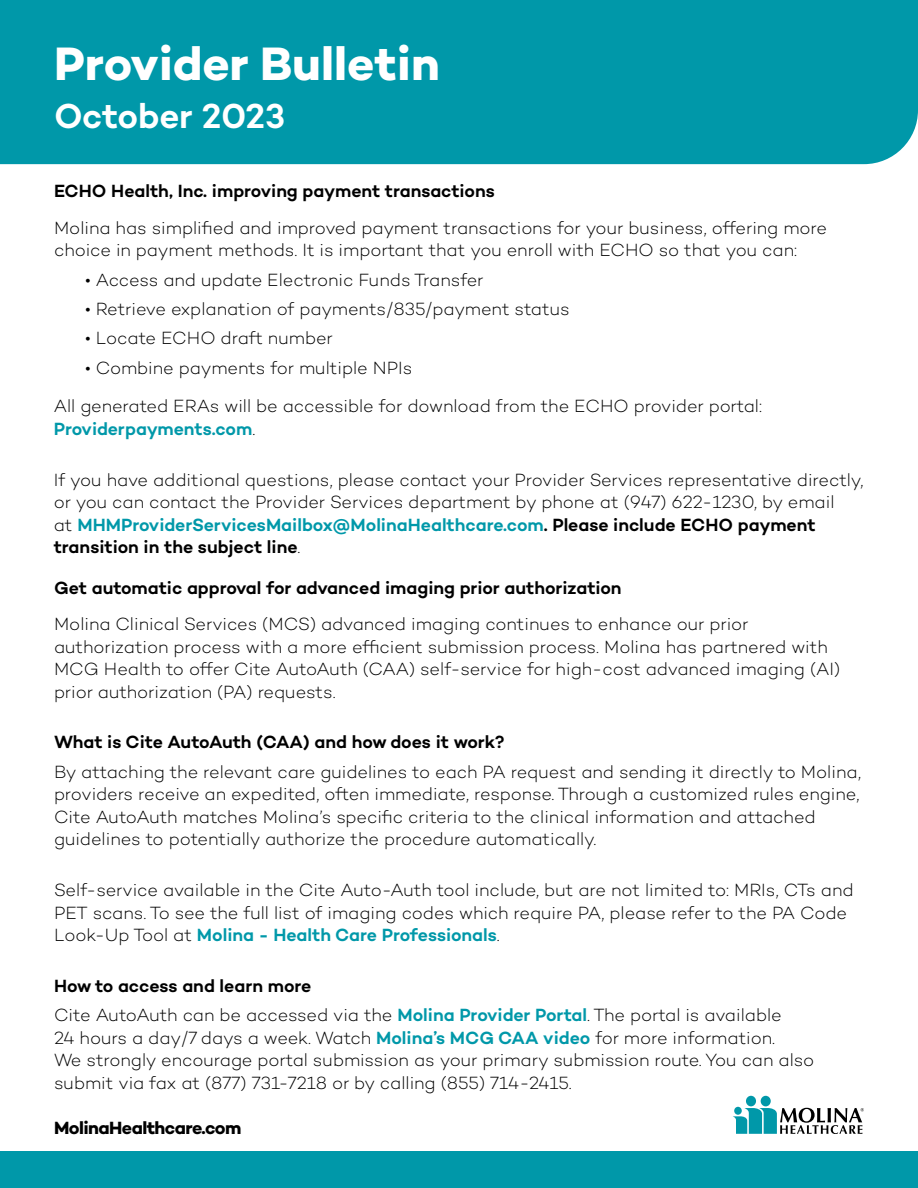
<style>
.page{position:relative;width:918px;height:1188px;background:#fff}
.page>*{position:absolute;margin:0;border:0;box-sizing:border-box;transform-origin:0 0}
.t1{font:700 47.7px "Campton";color:#fff}
.t2{font:600 35.4px "Campton";letter-spacing:-.01em;color:#fff}
.t3{font:300 18px/22.5px "Campton";letter-spacing:-.005em;color:#000}
.t4{font:600 18px "Campton";color:#000}
.t5{font:700 18px "Campton";letter-spacing:-.03em;color:#000}
.s1{font-weight:600;color:#0098a9}
.s2{font-weight:600}
</style>
<div class="page">
<div style="left:0;top:1151px;width:918px;height:37px;background:#0098a9"></div>
<div style="left:761px;top:1096px;width:10px;height:10px;background:#0098a9;border-radius:50%"></div>
<div style="left:746px;top:1096px;width:10px;height:10px;background:#0098a9;border-radius:50%"></div>
<svg style="left:733px;top:1108px;width:131px;height:26px"></svg>
<div style="left:734px;top:1107px;width:8px;height:8px;background:#0098a9;border-radius:50%"></div>
<div style="left:0;top:0;width:918px;height:164px;background:#0098a9"></div>
<h1 class="t1" style="left:54px;top:33px;width:387px">Provider Bulletin</h1>
<h2 class="t2" style="left:54px;top:94px;width:233px">October 2023</h2>
<p class="t4" style="left:54px;top:180px;width:442px">ECHO Health, Inc. improving payment transactions</p>
<p class="t3" style="left:54px;top:216px;width:775px">Molina has simplified and improved payment transactions for your business, offering more choice in payment methods. It is important that you enroll with ECHO so that you can:</p>
<p class="t3" style="left:85px;top:268px;width:400px">• Access and update Electronic Funds Transfer</p>
<p class="t3" style="left:85px;top:297px;width:486px">• Retrieve explanation of payments/835/payment status</p>
<p class="t3" style="left:85px;top:327px;width:249px">• Locate ECHO draft number</p>
<p class="t3" style="left:85px;top:356px;width:329px">• Combine payments for multiple NPIs</p>
<p class="t3" style="left:54px;top:394px;width:710px">All generated ERAs will be accessible for download from the ECHO provider portal:<br><span class="s1">Providerpayments.com</span>.</p>
<p class="t3" style="left:54px;top:468px;width:811px">If you have additional questions, please contact your Provider Services representative directly, or you can contact the Provider Services department by phone at (947) 622-1230, by email<br>at <span class="s1">MHMProviderServicesMailbox@MolinaHealthcare.com</span><span class="s2">. Please include ECHO payment transition in the subject line</span>.</p>
<p class="t4" style="left:54px;top:576px;width:569px">Get automatic approval for advanced imaging prior authorization</p>
<p class="t3" style="left:54px;top:612px;width:788px">Molina Clinical Services (MCS) advanced imaging continues to enhance our prior authorization process with a more efficient submission process. Molina has partnered with MCG Health to offer Cite AutoAuth (CAA) self-service for high-cost advanced imaging (AI) prior authorization (PA) requests.</p>
<p class="t4" style="left:54px;top:731px;width:452px">What is Cite AutoAuth (CAA) and how does it work?</p>
<p class="t3" style="left:54px;top:760px;width:809px">By attaching the relevant care guidelines to each PA request and sending it directly to Molina, providers receive an expedited, often immediate, response. Through a customized rules engine, Cite AutoAuth matches Molina’s specific criteria to the clinical information and attached guidelines to potentially authorize the procedure automatically.</p>
<p class="t3" style="left:54px;top:879px;width:801px">Self-service available in the Cite Auto-Auth tool include, but are not limited to: MRIs, CTs and<br>PET scans. To see the full list of imaging codes which require PA, please refer to the PA Code<br>Look-Up Tool at <span class="s1">Molina - Health Care Professionals</span>.</p>
<p class="t3" style="left:54px;top:971px;width:729px;line-height:29.2px"><span class="s2">How to access and learn more<br></span>Cite AutoAuth can be accessed via the <span class="s1">Molina Provider Portal</span>. The portal is available</p>
<p class="t3" style="left:54px;top:1026px;width:762px">24 hours a day/7 days a week. Watch <span class="s1">Molina’s MCG CAA video</span> for more information.<br>We strongly encourage portal submission as your primary submission route. You can also submit via fax at (877) 731-7218 or by calling (855) 714-2415.</p>
<p class="t5" style="left:54px;top:1116px;width:189px">MolinaHealthcare.com</p>
</div>
